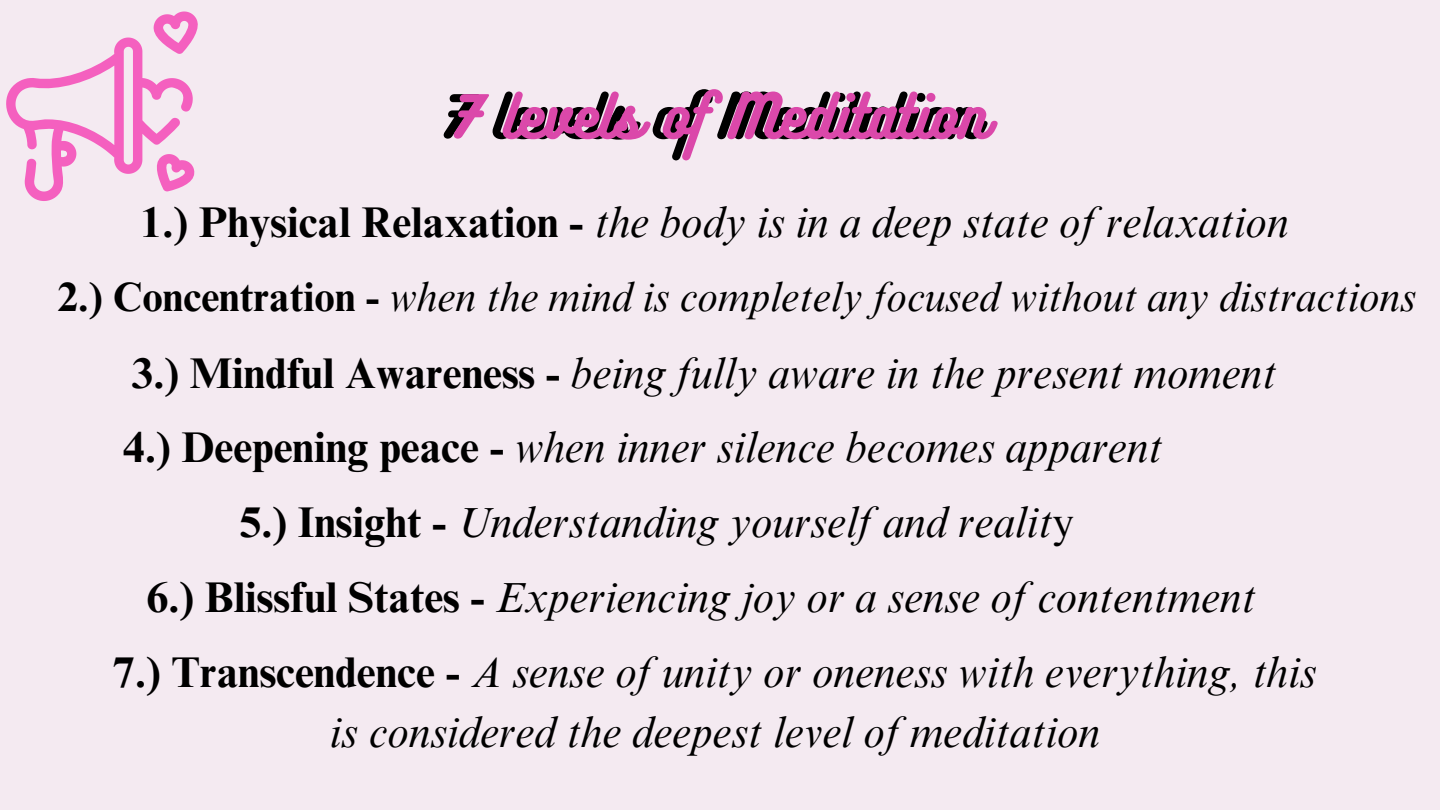
<style>
.page{position:relative;width:1440px;height:810px;background:#f4eaf1}
.page>*{position:absolute;margin:0;border:0;box-sizing:border-box;transform-origin:0 0}
.t1{font:55px "Bukhari Script";letter-spacing:-.185em;color:#000}
.t2{font:italic 43px/60px "Times NRMT Pro";color:#000;text-align:center}
.t3{font:italic 41px "Times NRMT Pro";color:#000}
.s1{color:#db48aa}
.s2{font-weight:700;font-style:normal}
.s3{font-style:normal}
</style>
<div class="page">
<svg style="left:6px;top:11px;width:192px;height:190px"></svg>
<p class="t1" style="left:440px;top:81px;width:550px">7<span class="s1">7</span> l<span class="s1">l</span>e<span class="s1">e</span>v<span class="s1">v</span>e<span class="s1">e</span>l<span class="s1">l</span>s<span class="s1">s</span> o<span class="s1">o</span>f<span class="s1">f</span> M<span class="s1">M</span>e<span class="s1">e</span>d<span class="s1">d</span>i<span class="s1">i</span>t<span class="s1">t</span>a<span class="s1">a</span>t<span class="s1">t</span>i<span class="s1">i</span>o<span class="s1">o</span>n<span class="s1">n</span></p>
<h1 class="t2" style="left:141px;top:198px;width:1149px"><span class="s2">1.) Physical Relaxation -</span> the body is in a deep state of relaxation</h1>
<p class="t3" style="left:57px;top:281px;width:1360px"><span class="s2">2.) Concentration -</span> when the mind is completely focused without any distractions</p>
<p class="t2" style="left:132px;top:348px;width:1146px"><span class="s2">3.) Mindful Awareness -</span> being fully aware in the present moment</p>
<p class="t2" style="left:123px;top:423px;width:1041px"><span class="s2">4.) Deepening peace -</span> when inner silence becomes apparent</p>
<p class="t2" style="left:240px;top:498px;width:836px"><span class="s2">5.) Insight -</span> Understanding yourself and realit<span class="s3">y</span></p>
<p class="t2" style="left:147px;top:573px;width:1110px"><span class="s2">6.) Blissful States -</span> Experiencing joy or a sense of contentment</p>
<p class="t2" style="left:113px;top:648px;width:1205px"><span class="s2">7.) Transcendence -</span> A sense of unity or oneness with everything, this is considered the deepest level of meditation</p>
</div>
